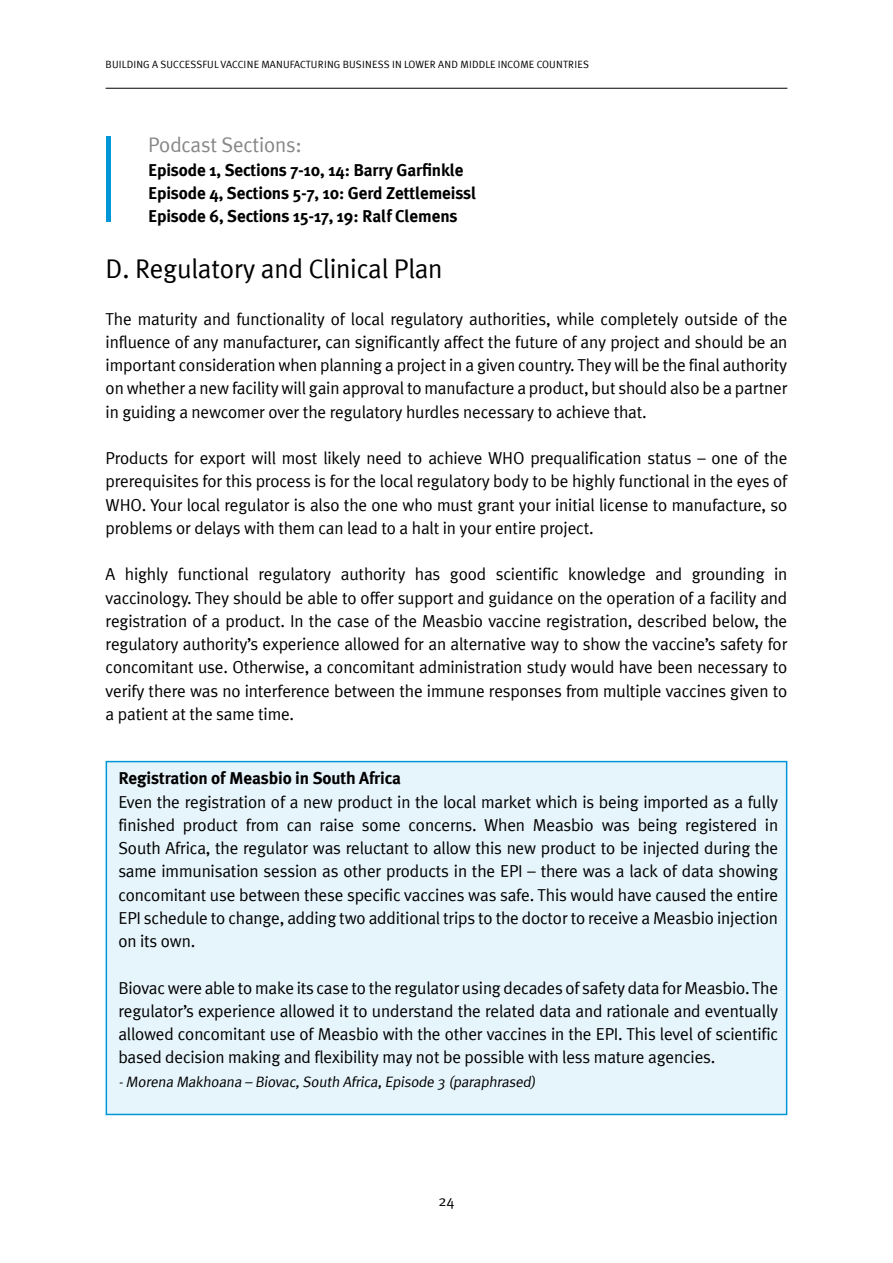
<style>
.page{position:relative;width:893px;height:1263px;background:#fff}
.page>*{position:absolute;margin:0;border:0;box-sizing:border-box;transform-origin:0 0}
.t1{font:27px "Meta Plus";letter-spacing:-.01em;color:#000}
.t2{font:21px "Meta Plus";letter-spacing:-.01em;color:#878787}
.t3{font:17.25px/23.2px "Meta Plus";letter-spacing:-.01em;color:#000;text-align:justify}
.t4{font:700 17.25px/23.2px "Meta Plus";letter-spacing:-.01em;color:#000}
.t5{font:15px "Meta Plus";color:#000}
.t6{font:10.5px "Meta Plus";letter-spacing:.01em;color:#000}
</style>
<div class="page">
<hr style="left:106px;top:88px;width:681px;height:1px;background:#000">
<div style="left:106px;top:137px;width:5px;height:85px;background:#0096d8"></div>
<div style="left:106px;top:761px;width:681px;height:353px;background:#e6f4fb"></div>
<div style="left:106px;top:761px;width:681px;height:354px;border:2px solid #0096d8"></div>
<p class="t6" style="left:106px;top:58px;width:485px">BUILDING A SUCCESSFUL VACCINE MANUFACTURING BUSINESS IN LOWER AND MIDDLE INCOME COUNTRIES</p>
<p class="t2" style="left:148px;top:133px;width:155px">Podcast Sections:</p>
<p class="t4" style="left:148px;top:158px;width:330px">Episode 1, Sections 7-10, 14: Barry Garfinkle<br>Episode 4, Sections 5-7, 10: Gerd Zettlemeissl<br>Episode 6, Sections 15-17, 19: Ralf Clemens</p>
<h1 class="t1" style="left:106px;top:253px;width:338px">D. Regulatory and Clinical Plan</h1>
<p class="t3" style="left:106px;top:307px;width:683px">The maturity and functionality of local regulatory authorities, while completely outside of the influence of any manufacturer, can significantly affect the future of any project and should be an important consideration when planning a project in a given country. They will be the final authority on whether a new facility will gain approval to manufacture a product, but should also be a partner in guiding a newcomer over the regulatory hurdles necessary to achieve that.</p>
<p class="t3" style="left:106px;top:446px;width:683px">Products for export will most likely need to achieve WHO prequalification status – one of the prerequisites for this process is for the local regulatory body to be highly functional in the eyes of WHO. Your local regulator is also the one who must grant your initial license to manufacture, so problems or delays with them can lead to a halt in your entire project.</p>
<p class="t3" style="left:106px;top:562px;width:683px">A highly functional regulatory authority has good scientific knowledge and grounding in vaccinology. They should be able to offer support and guidance on the operation of a facility and registration of a product. In the case of the Measbio vaccine registration, described below, the regulatory authority’s experience allowed for an alternative way to show the vaccine’s safety for concomitant use. Otherwise, a concomitant administration study would have been necessary to verify there was no interference between the immune responses from multiple vaccines given to a patient at the same time.</p>
<p class="t4" style="left:118px;top:767px;width:284px">Registration of Measbio in South Africa</p>
<p class="t3" style="left:118px;top:790px;width:661px">Even the registration of a new product in the local market which is being imported as a fully finished product from can raise some concerns. When Measbio was being registered in South Africa, the regulator was reluctant to allow this new product to be injected during the same immunisation session as other products in the EPI – there was a lack of data showing concomitant use between these specific vaccines was safe. This would have caused the entire EPI schedule to change, adding two additional trips to the doctor to receive a Measbio injection on its own.</p>
<p class="t3" style="left:118px;top:976px;width:661px">Biovac were able to make its case to the regulator using decades of safety data for Measbio. The regulator’s experience allowed it to understand the related data and rationale and eventually allowed concomitant use of Measbio with the other vaccines in the EPI. This level of scientific based decision making and flexibility may not be possible with less mature agencies.</p>
<p class="t5" style="left:118px;top:1073px;width:419px">-Morena Makhoana – Biovac,South Africa,Episode 3 (paraphrased)</p>
<p class="t5" style="left:438px;top:1192px;width:18px">24</p>
</div>
